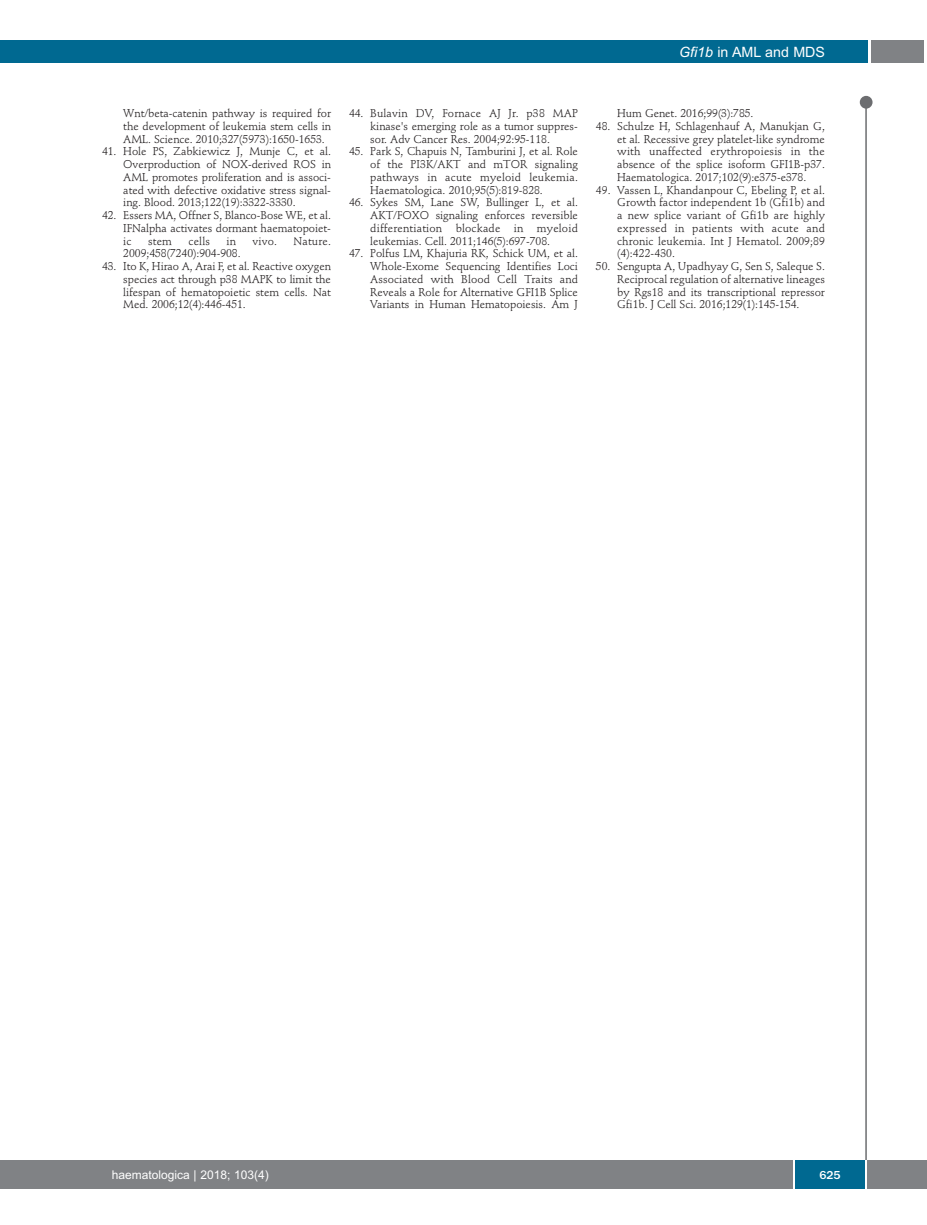
<style>
.page{position:relative;width:927px;height:1225px;background:#fff}
.page>*{position:absolute;margin:0;border:0;box-sizing:border-box;transform-origin:0 0}
.t1{font:14.25px "Arial";color:#fff}
.t2{font:12px "Arial";color:#fff}
.t3{font:500 12px "Franklin Gothic";color:#fff}
.t4{font:11.25px/12.8px "Stempel Schneidler";letter-spacing:-.005em;color:#231f20;text-align:justify}
.s1{font-style:italic}
</style>
<div class="page">
<div style="left:860px;top:96px;width:12px;height:13px;background:#6c6d70;border-radius:50%"></div>
<hr style="left:865px;top:98px;width:2px;height:1062px;background:#6c6d70">
<div style="left:871px;top:40px;width:52px;height:22px;background:#808285"></div>
<div style="left:18px;top:40px;width:849px;height:22px;background:#006991"></div>
<div style="left:17px;top:1160px;width:910px;height:28px;background:#808285"></div>
<div style="left:795px;top:1160px;width:70px;height:28px;background:#006991"></div>
<hr style="left:793px;top:1160px;width:2px;height:28px;background:#fff">
<hr style="left:865px;top:1160px;width:2px;height:28px;background:#fff">
<div style="left:0;top:40px;width:19px;height:22px;background:#006991"></div>
<div style="left:0;top:1160px;width:18px;height:28px;background:#808285"></div>
<p class="t1" style="left:679px;top:44px;width:147px"><span class="s1">Gfi1b</span> in AML and MDS</p>
<p class="t4" style="left:123px;top:108px;width:209px">Wnt/beta-catenin pathway is required for the development of leukemia stem cells in AML. Science. 2010;327(5973):1650-1653.</p>
<p class="t4" style="left:123px;top:146px;width:209px;text-indent:-21px">41. Hole PS, Zabkiewicz J, Munje C, et al.<br>Overproduction of NOX-derived ROS in AML promotes proliferation and is associ&shy;ated with defective oxidative stress signal&shy;ing. Blood. 2013;122(19):3322-3330.</p>
<p class="t4" style="left:123px;top:210px;width:209px;text-indent:-21px">42. Essers MA, Offner S, Blanco-Bose WE, et al.<br>IFNalpha activates dormant haematopoiet&shy;ic</p>
<p class="t4" style="left:148px;top:235px;width:26px">stem</p>
<p class="t4" style="left:189px;top:235px;width:23px">cells</p>
<p class="t4" style="left:226px;top:235px;width:11px">in</p>
<p class="t4" style="left:252px;top:235px;width:26px">vivo.</p>
<p class="t4" style="left:294px;top:235px;width:39px">Nature.</p>
<p class="t4" style="left:123px;top:248px;width:119px">2009;458(7240):904-908.</p>
<p class="t4" style="left:123px;top:261px;width:209px;text-indent:-21px">43. Ito K, Hirao A, Arai F, et al. Reactive oxygen species act through p38 MAPK to limit the lifespan of hematopoietic stem cells. Nat Med. 2006;12(4):446-451.</p>
<p class="t4" style="left:370px;top:108px;width:209px;text-indent:-21px">44. Bulavin DV, Fornace AJ Jr. p38 MAP kinase's emerging role as a tumor suppres&shy;sor. Adv Cancer Res. 2004;92:95-118.</p>
<p class="t4" style="left:370px;top:146px;width:209px;text-indent:-21px">45. Park S, Chapuis N, Tamburini J, et al. Role of the PI3K/AKT and mTOR signaling pathways in acute myeloid leukemia.<br>Haematologica. 2010;95(5):819-828.</p>
<p class="t4" style="left:370px;top:197px;width:209px;text-indent:-21px">46. Sykes SM, Lane SW, Bullinger L, et al.<br>AKT/FOXO signaling enforces reversible differentiation blockade in myeloid leukemias. Cell. 2011;146(5):697-708.</p>
<p class="t4" style="left:370px;top:248px;width:209px;text-indent:-21px">47. Polfus LM, Khajuria RK, Schick UM, et al.<br>Whole-Exome Sequencing Identifies Loci Associated with Blood Cell Traits and Reveals a Role for Alternative GFI1B Splice Variants in Human Hematopoiesis. Am J</p>
<p class="t4" style="left:617px;top:108px;width:138px">Hum Genet. 2016;99(3):785.</p>
<p class="t4" style="left:617px;top:121px;width:209px;text-indent:-21px">48. Schulze H, Schlagenhauf A, Manukjan G, et al. Recessive grey platelet-like syndrome with unaffected erythropoiesis in the absence of the splice isoform GFI1B-p37.<br>Haematologica. 2017;102(9):e375-e378.</p>
<p class="t4" style="left:617px;top:184px;width:209px;text-indent:-21px">49. Vassen L, Khandanpour C, Ebeling P, et al.<br>Growth factor independent 1b (Gfi1b) and a new splice variant of Gfi1b are highly expressed in patients with acute and chronic leukemia. Int J Hematol. 2009;89 (4):422-430.</p>
<p class="t4" style="left:617px;top:261px;width:209px;text-indent:-21px">50. Sengupta A, Upadhyay G, Sen S, Saleque S.<br>Reciprocal regulation of alternative lineages by Rgs18 and its transcriptional repressor Gfi1b. J Cell Sci. 2016;129(1):145-154.</p>
<p class="t2" style="left:112px;top:1167px;width:158px">haematologica | 2018; 103(4)</p>
<p class="t3" style="left:819px;top:1167px;width:23px">625</p>
</div>
